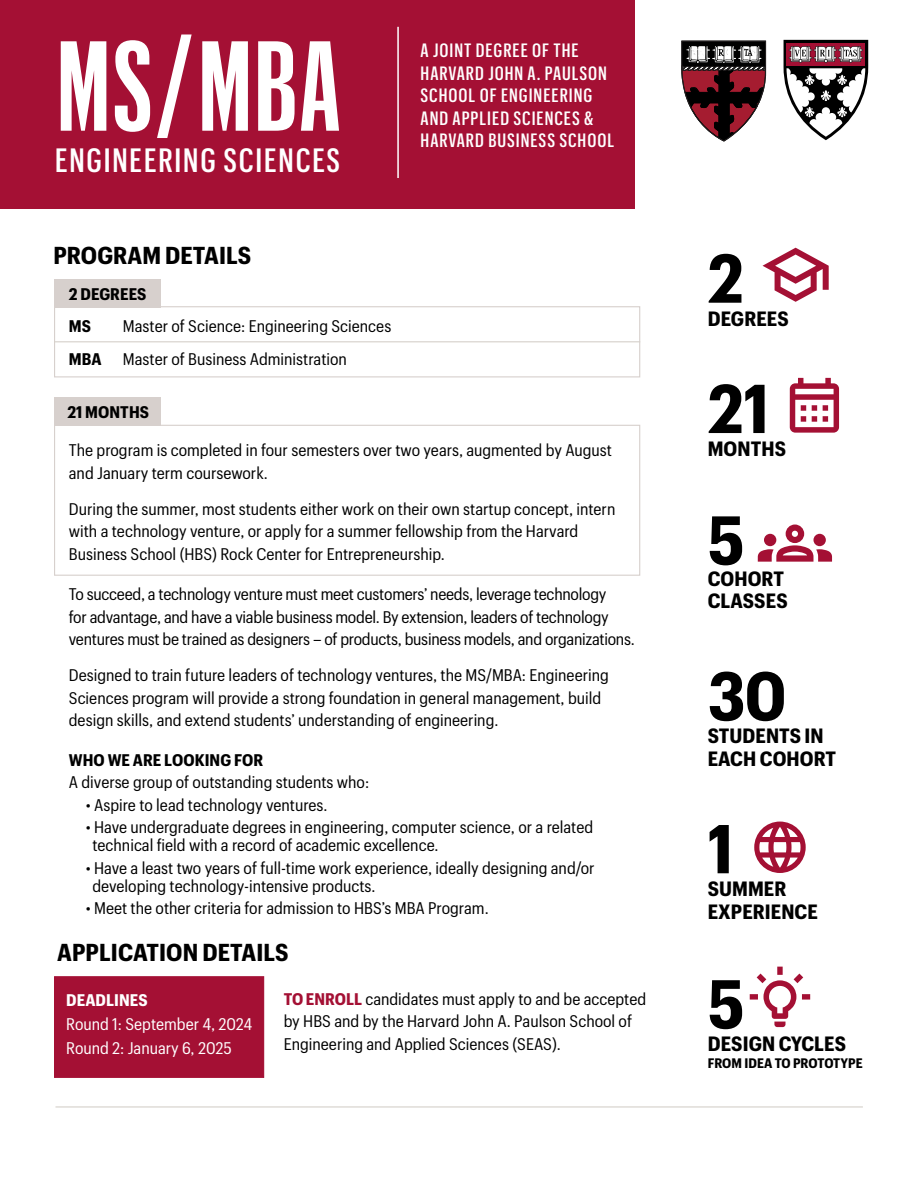
<style>
.page{position:relative;width:918px;height:1188px;background:#fff}
.page>*{position:absolute;margin:0;border:0;box-sizing:border-box;transform-origin:0 0}
.t1{font:600 125.1px "Graphik XX Cond";color:#fff}
.t2{font:700 67.5px "HBS Graphik Compact";color:#000}
.t3{font:500 33px "Graphik X Cond";letter-spacing:.055em;color:#fff}
.t4{font:700 24px "HBS Graphik Compact";letter-spacing:.005em;color:#000}
.t5{font:700 20.25px/23px "HBS Graphik Compact";letter-spacing:.005em;color:#000}
.t6{font:500 18.9px/22.5px "Graphik X Cond";letter-spacing:.05em;color:#fff}
.t7{font:16.5px/22.5px "HBS Graphik Compact";color:#000}
.t8{font:16.5px "HBS Graphik Compact";color:#fff}
.t9{font:700 16.5px "HBS Graphik Compact";letter-spacing:.005em;color:#000}
.t10{font:700 16.5px "HBS Graphik Compact";letter-spacing:.005em;color:#fff}
.t11{font:700 13.5px "HBS Graphik Compact";letter-spacing:.005em;color:#000}
.s1{font-size:117.6px}
.s2{font-weight:700;color:#a41034}
</style>
<div class="page">
<div style="left:54px;top:976px;width:210px;height:102px;background:#a41034;border:1px solid #a41034"></div>
<div style="left:54px;top:306px;width:586px;height:71px;border:1px solid #d7d0cd"></div>
<div style="left:54px;top:279px;width:106px;height:28px;background:#d7d0cd"></div>
<hr style="left:54px;top:341px;width:586px;height:1px;background:#d5d0ca">
<div style="left:54px;top:425px;width:586px;height:151px;border:1px solid #d7d0cd"></div>
<div style="left:54px;top:398px;width:107px;height:28px;background:#d7d0cd"></div>
<svg style="left:750px;top:967px;width:60px;height:60px"></svg>
<svg style="left:790px;top:378px;width:49px;height:55px"></svg>
<svg style="left:763px;top:248px;width:66px;height:54px"></svg>
<svg style="left:758px;top:525px;width:74px;height:37px"></svg>
<svg style="left:754px;top:822px;width:52px;height:51px"></svg>
<div style="left:0;top:0;width:634px;height:208px;background:#a41034"></div>
<hr style="left:397px;top:27px;width:2px;height:151px;background:#fff">
<svg style="left:784px;top:40px;width:84px;height:100px"></svg>
<svg style="left:681px;top:40px;width:86px;height:102px"></svg>
<hr style="left:56px;top:1106px;width:807px;height:2px;background:#d5d0ca">
<p class="t1" style="left:57px;top:3px;width:285px">MS<span class="s1">/</span>MBA</p>
<p class="t3" style="left:55px;top:137px;width:287px">ENGINEERING SCIENCES</p>
<p class="t4" style="left:53px;top:238px;width:200px">PROGRAM DETAILS</p>
<p class="t9" style="left:69px;top:281px;width:79px">2 DEGREES</p>
<p class="t9" style="left:69px;top:313px;width:24px">MS</p>
<p class="t7" style="left:123px;top:313px;width:270px">Master of Science: Engineering Sciences</p>
<p class="t9" style="left:69px;top:346px;width:34px">MBA</p>
<p class="t7" style="left:123px;top:346px;width:226px">Master of Business Administration</p>
<p class="t6" style="left:421px;top:38px;width:188px">A JOINT DEGREE OF THE<br>HARVARD JOHN A. PAULSON<br>SCHOOL OF ENGINEERING<br>AND APPLIED SCIENCES &amp;</p>
<p class="t6" style="left:421px;top:128px;width:195px">HARVARD BUSINESS SCHOOL</p>
<p class="t9" style="left:67px;top:400px;width:83px">21 MONTHS</p>
<p class="t7" style="left:69px;top:438px;width:545px">The program is completed in four semesters over two years, augmented by August and January term coursework.</p>
<p class="t7" style="left:69px;top:496px;width:548px">During the summer, most students either work on their own startup concept, intern with a technology venture, or apply for a summer fellowship from the Harvard<br>Business School (HBS) Rock Center for Entrepreneurship.</p>
<p class="t7" style="left:69px;top:582px;width:567px">To succeed, a technology venture must meet customers’ needs, leverage technology<br>for advantage, and have a viable business model. By extension, leaders of technology ventures must be trained as designers – of products, business models, and organizations.</p>
<p class="t7" style="left:69px;top:663px;width:541px">Designed to train future leaders of technology ventures, the MS/MBA: Engineering<br>Sciences program will provide a strong foundation in general management, build design skills, and extend students’ understanding of engineering.</p>
<p class="t9" style="left:69px;top:747px;width:196px">WHO WE ARE LOOKING FOR</p>
<p class="t7" style="left:69px;top:770px;width:302px">A diverse group of outstanding students who:</p>
<p class="t7" style="left:86px;top:792px;width:243px">• Aspire to lead technology ventures.</p>
<p class="t7" style="left:86px;top:815px;width:509px">• Have undergraduate degrees in engineering, computer science, or a related</p>
<p class="t7" style="left:92px;top:833px;width:348px">technical field with a record of academic excellence.</p>
<p class="t7" style="left:86px;top:855px;width:510px">• Have a least two years of full-time work experience, ideally designing and/or</p>
<p class="t7" style="left:92px;top:873px;width:285px">developing technology-intensive products.</p>
<p class="t7" style="left:86px;top:896px;width:405px">• Meet the other criteria for admission to HBS’s MBA Program.</p>
<p class="t4" style="left:57px;top:935px;width:233px">APPLICATION DETAILS</p>
<p class="t10" style="left:66px;top:988px;width:83px">DEADLINES</p>
<p class="t8" style="left:66px;top:1012px;width:187px">Round 1: September 4, 2024</p>
<p class="t8" style="left:66px;top:1036px;width:167px">Round 2: January 6, 2025</p>
<p class="t7" style="left:284px;top:986px;width:364px"><span class="s2">TO ENROLL</span> candidates must apply to and be accepted by HBS and by the Harvard John A. Paulson School of<br>Engineering and Applied Sciences (SEAS).</p>
<p class="t2" style="left:708px;top:228px;width:37px">2</p>
<p class="t5" style="left:708px;top:305px;width:83px">DEGREES</p>
<p class="t2" style="left:708px;top:359px;width:63px">21</p>
<p class="t5" style="left:708px;top:436px;width:80px">MONTHS</p>
<p class="t2" style="left:708px;top:490px;width:38px">5</p>
<p class="t5" style="left:708px;top:566px;width:78px">COHORT</p>
<p class="t5" style="left:708px;top:587px;width:81px">CLASSES</p>
<p class="t2" style="left:708px;top:646px;width:80px">30</p>
<p class="t5" style="left:708px;top:723px;width:117px">STUDENTS IN</p>
<p class="t5" style="left:708px;top:746px;width:130px">EACH COHORT</p>
<p class="t2" style="left:708px;top:799px;width:27px">1</p>
<p class="t5" style="left:708px;top:876px;width:112px">SUMMER<br>EXPERIENCE</p>
<p class="t2" style="left:708px;top:954px;width:38px">5</p>
<p class="t5" style="left:708px;top:1031px;width:140px">DESIGN CYCLES</p>
<p class="t11" style="left:708px;top:1053px;width:157px">FROM IDEA TO PROTOTYPE</p>
</div>
